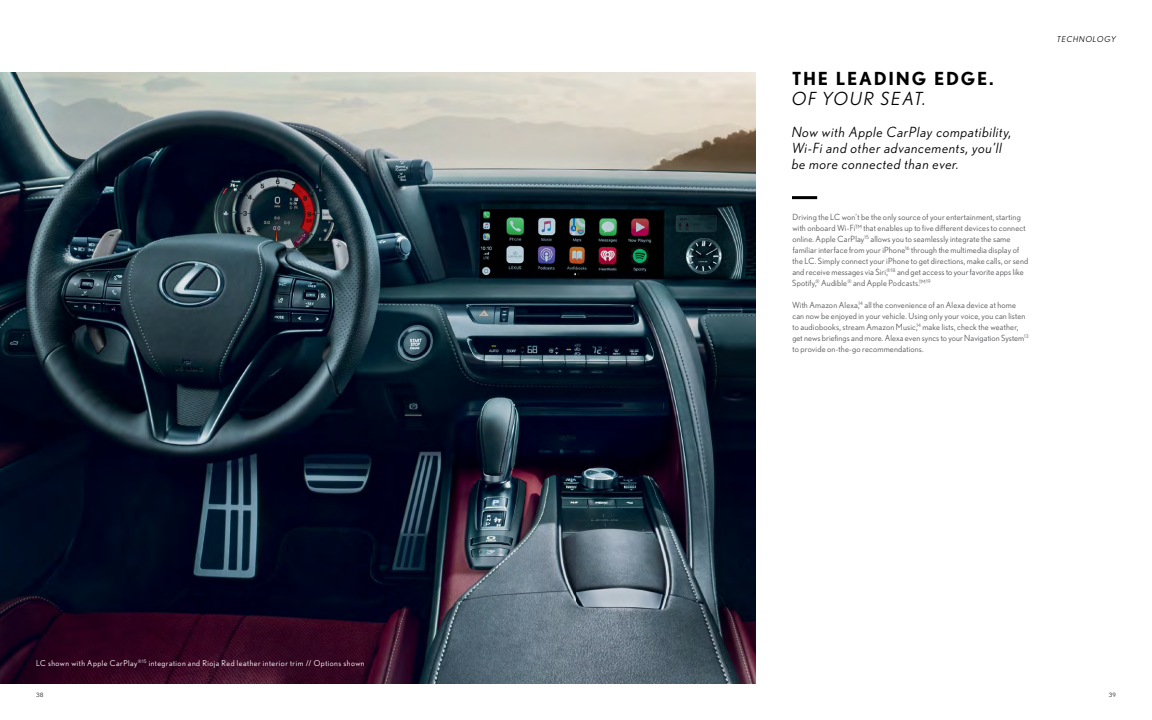
<style>
.page{position:relative;width:1152px;height:720px;background:#fff}
.page>*{position:absolute;margin:0;border:0;box-sizing:border-box;transform-origin:0 0}
.t1{font:700 18px "Nobel";letter-spacing:.1em;color:#000}
.t2{font:italic 18px "Nobel";letter-spacing:.1em;color:#000}
._1b__Subhead__italic{font:italic 14px/16px "Nobel";letter-spacing:.05em;color:#000}
._1d__Body_Copy{font:8.5px/11px "Nobel";letter-spacing:.02em;color:#58595b}
._1g__Cutline{font:8px "Nobel";letter-spacing:.06em;color:#fff}
._1e__Section_Headine{font:italic 8px "Nobel";letter-spacing:.1em;color:#000}
.t3{font:6px "Nobel";color:#58595b}
</style>
<div class="page">
<img style="left:0;top:72px;width:756px;height:612px">
<hr style="left:792px;top:196px;width:25px;height:3px;background:#000">
<p class="_1g__Cutline" style="left:36px;top:658px;width:330px">LC shown with Apple CarPlay<sup>®15</sup> integration and Rioja Red leather interior trim // Options shown</p>
<p class="t1" style="left:792px;top:68px;width:203px">THE LEADING EDGE.</p>
<p class="t2" style="left:792px;top:88px;width:136px">OF YOUR SEAT.</p>
<p class="_1b__Subhead__italic" style="left:792px;top:124px;width:221px">Now with Apple CarPlay compatibility,<br>Wi-Fi and other advancements, you’ll be more connected than ever.</p>
<p class="_1d__Body_Copy" style="left:792px;top:211px;width:238px">Driving the LC won’t be the only source of your entertainment, starting with onboard Wi-Fi™ that enables up to five different devices to connect online. Apple CarPlay<sup>15</sup> allows you to seamlessly integrate the same familiar interface from your iPhone<sup>16</sup> through the multimedia display of the LC. Simply connect your iPhone to get directions, make calls, or send and receive messages via Siri,<sup>®18</sup> and get access to your favorite apps like Spotify,<sup>®</sup> Audible<sup>®</sup> and Apple Podcasts.™<sup>19</sup></p>
<p class="_1d__Body_Copy" style="left:792px;top:299px;width:238px">With Amazon Alexa,<sup>14</sup> all the convenience of an Alexa device at home can now be enjoyed in your vehicle. Using only your voice, you can listen to audiobooks, stream Amazon Music,<sup>14</sup> make lists, check the weather, get news briefings and more. Alexa even syncs to your Navigation System<sup>13 </sup>to provide on-the-go recommendations.</p>
<p class="_1e__Section_Headine" style="left:1057px;top:34px;width:60px">TECHNOLOGY</p>
<p class="t3" style="left:36px;top:692px;width:9px">38</p>
<p class="t3" style="left:1109px;top:692px;width:9px">39</p>
</div>
